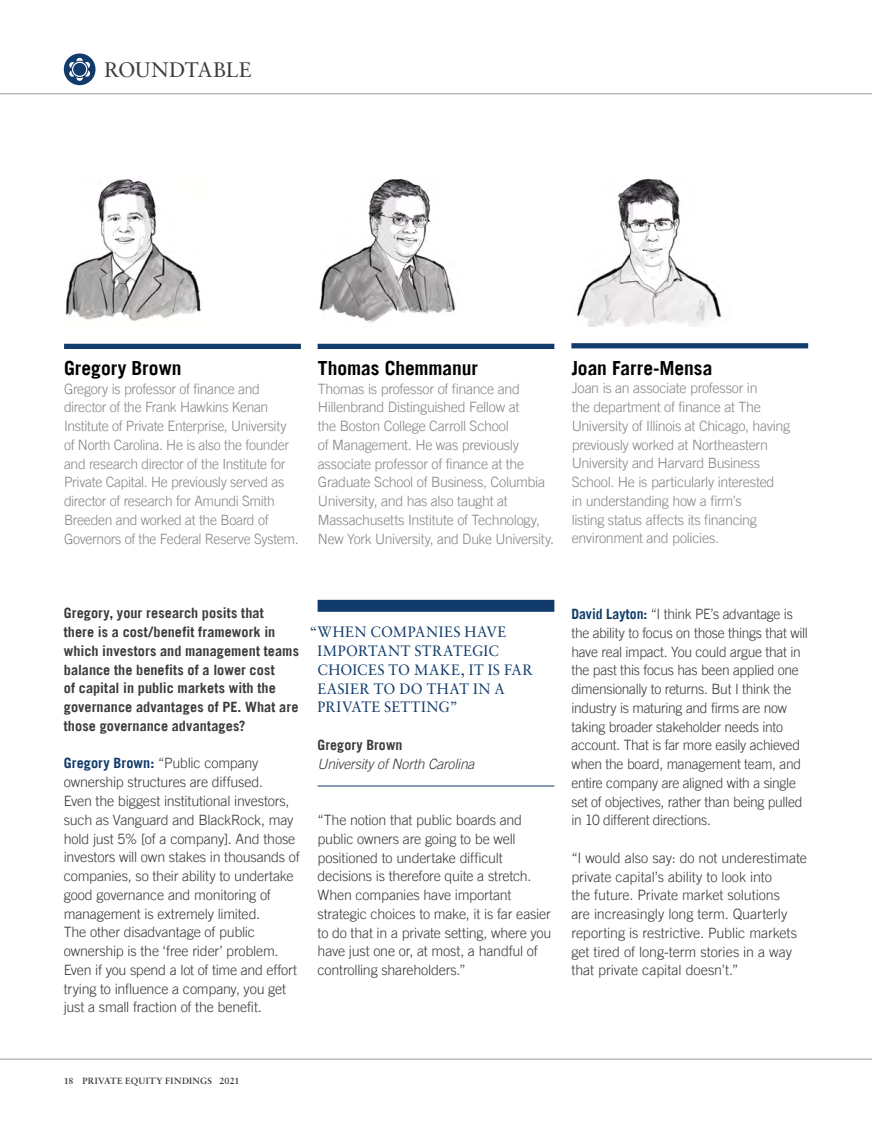
<style>
.page{position:relative;width:872px;height:1127px;background:#fff}
.page>*{position:absolute;margin:0;border:0;box-sizing:border-box;transform-origin:0 0}
.t1{font:21px "Sabon CE";letter-spacing:-.01em;color:#3c3c3b}
.t2{font:700 19.5px "Trade Gothic LT Std";letter-spacing:-.005em;color:#000}
.t3{font:15px/18.8px "Sabon CE";letter-spacing:.03em;color:#113b6a;scale:.96 1}
.t4{font:300 14.25px/18.8px "Trade Gothic LT Std";letter-spacing:-.015em;color:#3c3c3b}
.t5{font:300 14.25px/18.8px "Trade Gothic LT Std";letter-spacing:-.025em;color:#878787}
.t6{font:700 14.25px/18.8px "Trade Gothic LT Std";letter-spacing:.005em;color:#3c3c3b}
.t7{font:italic 300 14.25px "Trade Gothic LT Std";letter-spacing:-.02em;color:#3c3c3b}
.t8{font:700 9px "Sabon";letter-spacing:.025em;color:#3c3c3b}
.s1{font-weight:700;color:#113b6a}
</style>
<div class="page">
<img style="left:65px;top:179px;width:136px;height:143px">
<img style="left:319px;top:178px;width:137px;height:144px">
<img style="left:577px;top:178px;width:145px;height:148px">
<svg style="left:64px;top:53px;width:32px;height:32px"></svg>
<svg style="left:69px;top:58px;width:22px;height:23px"></svg>
<div style="left:64px;top:344px;width:237px;height:5px;background:#113b6a"></div>
<div style="left:317px;top:344px;width:237px;height:5px;background:#113b6a"></div>
<div style="left:571px;top:343px;width:237px;height:5px;background:#113b6a"></div>
<div style="left:317px;top:600px;width:237px;height:12px;background:#113b6a"></div>
<hr style="left:317px;top:785px;width:237px;height:1px;background:#113b6a">
<hr style="left:0;top:1059px;width:872px;height:1px;background:#9d9d9c">
<hr style="left:0;top:93px;width:872px;height:1px;background:#9d9d9c">
<h1 class="t1" style="left:104px;top:58px;width:149px">ROUNDTABLE</h1>
<h2 class="t2" style="left:64px;top:356px;width:119px">Gregory Brown</h2>
<p class="t5" style="left:64px;top:379px;width:236px">Gregory is professor of finance and director of the Frank Hawkins Kenan Institute of Private Enterprise, University of North Carolina. He is also the founder and research director of the Institute for Private Capital. He previously served as director of research for Amundi Smith Breeden and worked at the Board of Governors of the Federal Reserve System.</p>
<h2 class="t2" style="left:318px;top:356px;width:161px">Thomas Chemmanur</h2>
<p class="t5" style="left:318px;top:379px;width:238px">Thomas is professor of finance and Hillenbrand Distinguished Fellow at<br>the Boston College Carroll School<br>of Management. He was previously associate professor of finance at the Graduate School of Business, Columbia University, and has also taught at Massachusetts Institute of Technology, New York University, and Duke University.</p>
<h2 class="t2" style="left:571px;top:356px;width:142px">Joan Farre-Mensa</h2>
<p class="t5" style="left:571px;top:379px;width:220px">Joan is an associate professor in<br>the department of finance at The University of Illinois at Chicago, having previously worked at Northeastern University and Harvard Business School. He is particularly interested<br>in understanding how a firm’s<br>listing status affects its financing environment and policies.</p>
<p class="t6" style="left:64px;top:604px;width:237px">Gregory, your research posits that<br>there is a cost/benefit framework in which investors and management teams balance the benefits of a lower cost<br>of capital in public markets with the governance advantages of PE. What are those governance advantages?</p>
<p class="t4" style="left:64px;top:754px;width:237px"><span class="s1">Gregory Brown:</span> “Public company ownership structures are diffused.<br>Even the biggest institutional investors, such as Vanguard and BlackRock, may hold just 5% [of a company]. And those investors will own stakes in thousands of companies, so their ability to undertake good governance and monitoring of management is extremely limited.<br>The other disadvantage of public ownership is the ‘free rider’ problem.<br>Even if you spend a lot of time and effort trying to influence a company, you get just a small fraction of the benefit.</p>
<p class="t3" style="left:317px;top:623px;width:226px;text-indent:-8px">“WHEN COMPANIES HAVE<br>IMPORTANT STRATEGIC<br>CHOICES TO MAKE, IT IS FAR<br>EASIER TO DO THAT IN A<br>PRIVATE SETTING”</p>
<p class="t6" style="left:317px;top:735px;width:86px">Gregory Brown</p>
<p class="t7" style="left:317px;top:755px;width:158px">University of North Carolina</p>
<p class="t4" style="left:317px;top:810px;width:235px">“The notion that public boards and public owners are going to be well positioned to undertake difficult decisions is therefore quite a stretch.<br>When companies have important strategic choices to make, it is far easier to do that in a private setting, where you have just one or, at most, a handful of controlling shareholders.”</p>
<p class="t4" style="left:571px;top:604px;width:238px"><span class="s1">David Layton:</span> “I think PE’s advantage is the ability to focus on those things that will have real impact. You could argue that in the past this focus has been applied one dimensionally to returns. But I think the industry is maturing and firms are now taking broader stakeholder needs into account. That is far more easily achieved when the board, management team, and entire company are aligned with a single set of objectives, rather than being pulled in 10 different directions.</p>
<p class="t4" style="left:571px;top:848px;width:237px">“I would also say: do not underestimate private capital’s ability to look into<br>the future. Private market solutions<br>are increasingly long term. Quarterly reporting is restrictive. Public markets get tired of long-term stories in a way that private capital doesn’t.”</p>
<p class="t8" style="left:64px;top:1075px;width:177px">18 PRIVATE EQUITY FINDINGS 2021</p>
</div>
